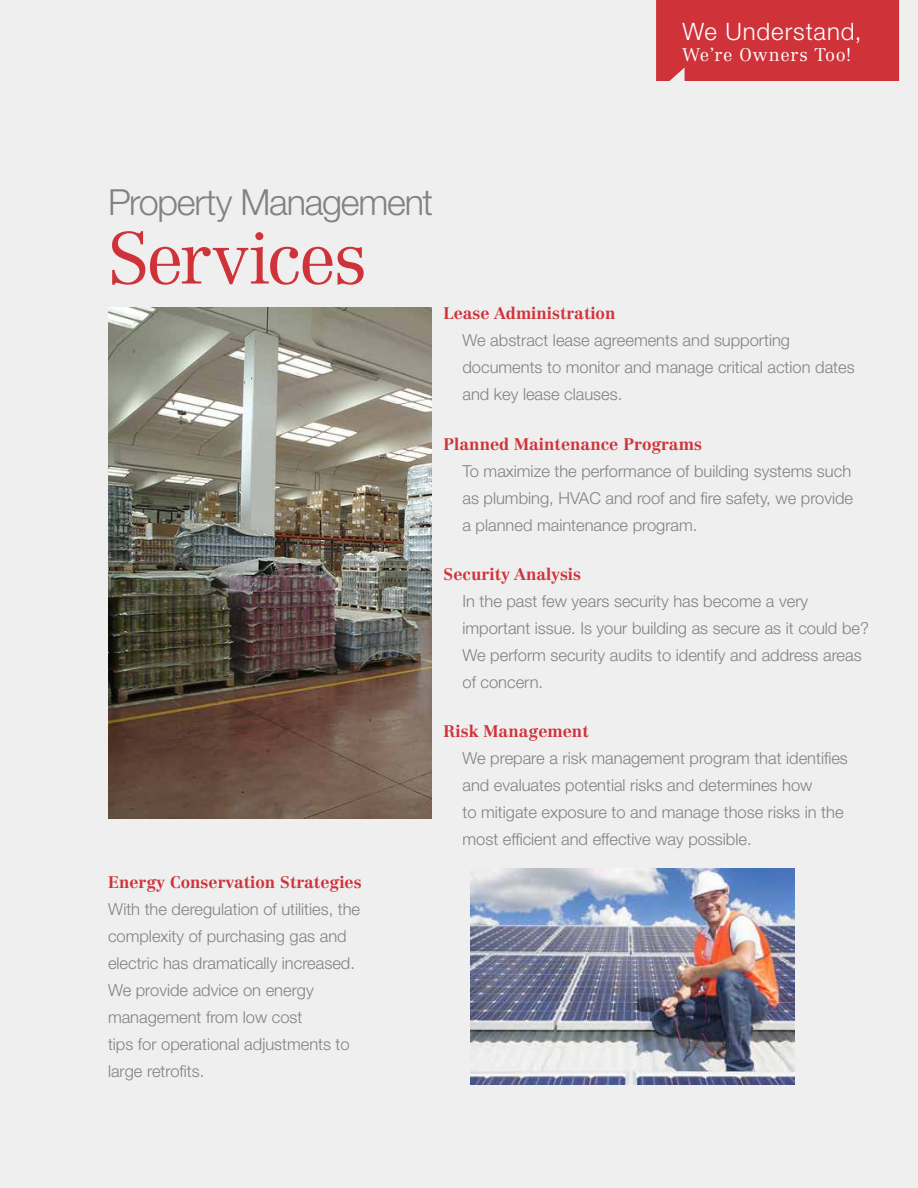
<style>
.page{position:relative;width:918px;height:1188px;background:#efeff0}
.page>*{position:absolute;margin:0;border:0;box-sizing:border-box;transform-origin:0 0}
.t1{font:300 72px "Centennial LT Std";letter-spacing:-.035em;color:#cf3339}
.t2{font:300 36px "Helvetica Neue LT Std";letter-spacing:-.035em;color:#808285}
.t3{font:300 24px "Helvetica Neue LT Std";letter-spacing:.035em;color:#fff}
.t4{font:300 18px "Centennial LT Std";letter-spacing:.04em;color:#fff}
.t5{font:300 16.5px/27px "Helvetica Neue LT Std";color:#808285}
.t6{font:700 16.5px "Centennial LT Std";color:#cf3339}
</style>
<div class="page">
<div style="left:656px;top:0;width:243px;height:81px;background:#cf3339"></div>
<img style="left:108px;top:307px;width:324px;height:511px">
<img style="left:471px;top:868px;width:324px;height:216px">
<h3 class="t3" style="left:682px;top:17px;width:181px">We Understand,</h3>
<p class="t4" style="left:682px;top:44px;width:171px">We’re Owners Too!</p>
<h2 class="t2" style="left:108px;top:180px;width:327px">Property Management</h2>
<h1 class="t1" style="left:108px;top:215px;width:260px">Services</h1>
<p class="t6" style="left:108px;top:872px;width:255px">Energy Conservation Strategies</p>
<p class="t5" style="left:108px;top:895px;width:254px">With the deregulation of utilities, the complexity of purchasing gas and electric has dramatically increased.<br>We provide advice on energy management from low cost<br>tips for operational adjustments to large retrofits.</p>
<p class="t6" style="left:444px;top:304px;width:173px">Lease Administration</p>
<p class="t5" style="left:463px;top:327px;width:394px">We abstract lease agreements and supporting documents to monitor and manage critical action dates and key lease clauses.</p>
<p class="t6" style="left:444px;top:434px;width:260px">Planned Maintenance Programs</p>
<p class="t5" style="left:463px;top:457px;width:392px;text-align:justify">To maximize the performance of building systems such as plumbing, HVAC and roof and fire safety, we provide a planned maintenance program.</p>
<p class="t6" style="left:444px;top:564px;width:139px">Security Analysis</p>
<p class="t5" style="left:463px;top:587px;width:408px">In the past few years security has become a very important issue. Is your building as secure as it could be?<br>We perform security audits to identify and address areas of concern.</p>
<p class="t6" style="left:444px;top:722px;width:147px">Risk Management</p>
<p class="t5" style="left:463px;top:745px;width:387px">We prepare a risk management program that identifies and evaluates potential risks and determines how<br>to mitigate exposure to and manage those risks in the most efficient and effective way possible.</p>
</div>
